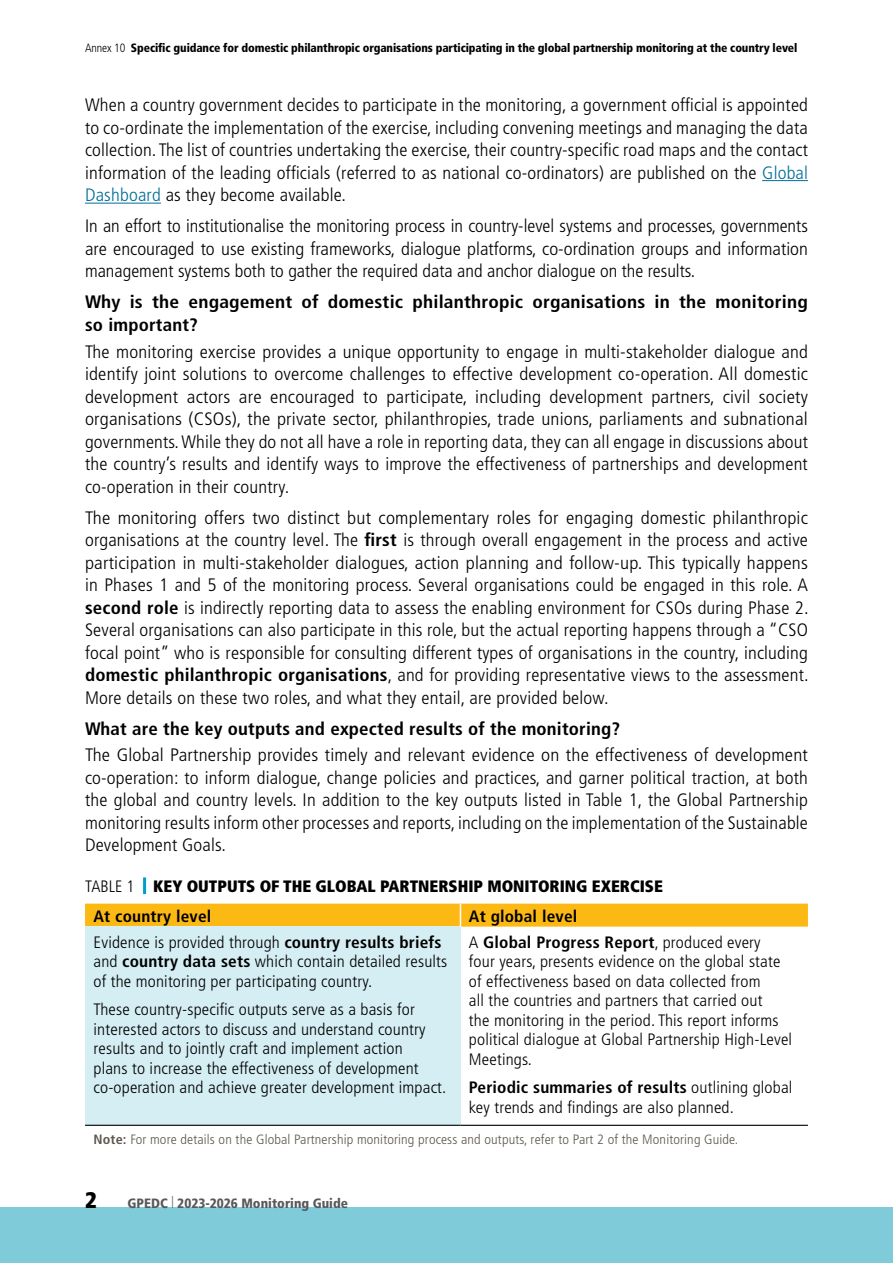
<style>
.page{position:relative;width:893px;height:1263px;background:#fff}
.page>*{position:absolute;margin:0;border:0;box-sizing:border-box;transform-origin:0 0}
.t1{font:900 condensed 22.5px "Frutiger LT Std";color:#000}
.t2{font:300 condensed 18px/22.5px "Frutiger LT Std";letter-spacing:.01em;color:#000;text-align:justify;scale:1.08 1}
.t3{font:300 condensed 18px/22.5px "Frutiger LT Std";letter-spacing:.01em;color:#000;text-align:justify;scale:1.06 1}
.t4{font:300 condensed 18px/22.5px "Frutiger LT Std";letter-spacing:.01em;color:#000;text-align:justify;scale:1.05 1}
.t5{font:300 condensed 18px/22.5px "Frutiger LT Std";letter-spacing:.01em;color:#000;text-align:justify}
.t6{font:700 condensed 18px/22.5px "Frutiger LT Std";letter-spacing:.01em;color:#000;scale:1.08 1}
.t7{font:700 condensed 18px "Frutiger LT Std";letter-spacing:.01em;color:#000;scale:1.05 1}
.t8{font:300 condensed 16.5px/19.5px "Frutiger LT Std";letter-spacing:.01em;color:#000;scale:1.05 1}
.t9{font:900 condensed 16.5px/30.5px "Frutiger LT Std";color:#000}
.t10{font:700 condensed 16.5px "Frutiger LT Std";letter-spacing:.01em;color:#000;scale:1.05 1}
.t11{font:300 condensed 13.5px "Frutiger LT Std";letter-spacing:.01em;color:#5d584d;scale:1.05 1}
.t12{font:900 condensed 13.5px "Frutiger LT Std";color:#58585a}
.t13{font:900 condensed 12px "Frutiger LT Std";letter-spacing:-.01em;color:#000}
.s1{font-weight:300}
.s2{color:#006d99}
.s3{font-weight:700}
</style>
<div class="page">
<div style="left:0;top:1208px;width:893px;height:55px;background:#80cbda"></div>
<hr style="left:762px;top:180px;width:46px;height:1px;background:#006d99">
<hr style="left:85px;top:203px;width:76px;height:1px;background:#006d99">
<hr style="left:143px;top:877px;width:3px;height:17px;background:#009ec8">
<div style="left:85px;top:927px;width:375px;height:198px;background:#d5eef3"></div>
<hr style="left:85px;top:1125px;width:375px;height:1px;background:#000">
<hr style="left:460px;top:1125px;width:348px;height:1px;background:#000">
<div style="left:85px;top:904px;width:723px;height:23px;background:#fdb913"></div>
<p class="t13" style="left:85px;top:40px;width:714px"><span class="s1">Annex 10</span> Specific guidance for domestic philanthropic organisations participating in the global partnership monitoring at the country level</p>
<p class="t4" style="left:85px;top:94px;width:690px">When a country government decides to participate in the monitoring, a government official is appointed to co-ordinate the implementation of the exercise, including convening meetings and managing the data collection. The list of countries undertaking the exercise, their country-specific road maps and the contact information of the leading officials (referred to as national co-ordinators) are published on the <span class="s2">Global Dashboard</span> as they become available.</p>
<p class="t5" style="left:85px;top:215px;width:724px">In an effort to institutionalise the monitoring process in country-level systems and processes, governments are encouraged to use existing frameworks, dialogue platforms, co-ordination groups and information management systems both to gather the required data and anchor dialogue on the results.</p>
<p class="t6" style="left:85px;top:291px;width:671px">Why is the engagement of domestic philanthropic organisations in the monitoring so important?</p>
<p class="t3" style="left:85px;top:340px;width:684px">The monitoring exercise provides a unique opportunity to engage in multi-stakeholder dialogue and identify joint solutions to overcome challenges to effective development co-operation. All domestic development actors are encouraged to participate, including development partners, civil society organisations (CSOs), the private sector, philanthropies, trade unions, parliaments and subnational governments. While they do not all have a role in reporting data, they can all engage in discussions about the country’s results and identify ways to improve the effectiveness of partnerships and development co‑operation in their country.</p>
<p class="t2" style="left:85px;top:506px;width:671px">The monitoring offers two distinct but complementary roles for engaging domestic philanthropic organisations at the country level. The <span class="s3">first</span> is through overall engagement in the process and active participation in multi-stakeholder dialogues, action planning and follow-up. This typically happens in Phases 1 and 5 of the monitoring process. Several organisations could be engaged in this role. A <span class="s3">second role</span> is indirectly reporting data to assess the enabling environment for CSOs during Phase 2.<br>Several organisations can also participate in this role, but the actual reporting happens through a “CSO focal point” who is responsible for consulting different types of organisations in the country, including <span class="s3">domestic philanthropic organisations</span>, and for providing representative views to the assessment.<br>More details on these two roles, and what they entail, are provided below.</p>
<p class="t7" style="left:85px;top:718px;width:511px">What are the key outputs and expected results of the monitoring?</p>
<p class="t2" style="left:85px;top:744px;width:671px">The Global Partnership provides timely and relevant evidence on the effectiveness of development co‑operation: to inform dialogue, change policies and practices, and garner political traction, at both the global and country levels. In addition to the key outputs listed in Table 1, the Global Partnership monitoring results inform other processes and reports, including on the implementation of the Sustainable Development Goals.</p>
<p class="t9" style="left:94px;top:871px;width:571px;text-indent:-9px"><span class="s1">TABLE 1</span> KEY OUTPUTS OF THE GLOBAL PARTNERSHIP MONITORING EXERCISE<br><span class="s3">At country level</span></p>
<p class="t10" style="left:469px;top:906px;width:105px">At global level</p>
<p class="t8" style="left:94px;top:932px;width:338px">Evidence is provided through <span class="s3">country results briefs </span>and <span class="s3">country data sets</span> which contain detailed results of the monitoring per participating country.</p>
<p class="t8" style="left:94px;top:1000px;width:338px">These country-specific outputs serve as a basis for interested actors to discuss and understand country results and to jointly craft and implement action<br>plans to increase the effectiveness of development co‑operation and achieve greater development impact.</p>
<p class="t8" style="left:469px;top:932px;width:309px">A <span class="s3">Global Progress Report</span>, produced every<br>four years, presents evidence on the global state of effectiveness based on data collected from<br>all the countries and partners that carried out<br>the monitoring in the period. This report informs political dialogue at Global Partnership High-Level Meetings.</p>
<p class="t8" style="left:469px;top:1078px;width:310px"><span class="s3">Periodic summaries of results</span> outlining global key trends and findings are also planned.</p>
<p class="t11" style="left:94px;top:1131px;width:616px"><span class="s3">Note:</span> For more details on the Global Partnership monitoring process and outputs, refer to Part 2 of the Monitoring Guide.</p>
<p class="t1" style="left:85px;top:1186px;width:13px">2</p>
<p class="t12" style="left:128px;top:1195px;width:222px">GPEDC <sup>|</sup> 2023-2026 Monitoring Guide</p>
</div>
